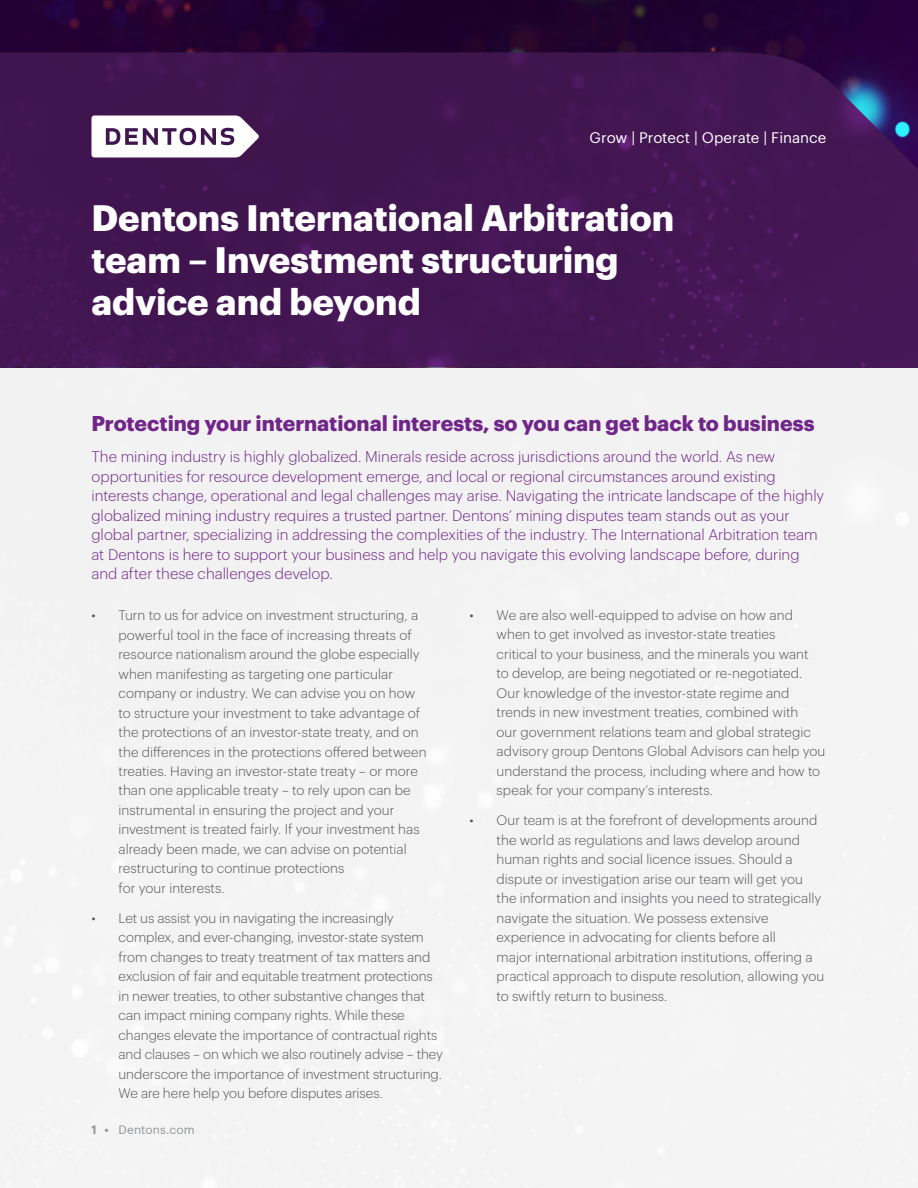
<style>
.page{position:relative;width:918px;height:1188px;background:#fff}
.page>*{position:absolute;margin:0;border:0;box-sizing:border-box;transform-origin:0 0}
.t1{font:700 36px/42px "Dentons Sans";letter-spacing:-.005em;color:#fff}
.t2{font:700 21px "Dentons Sans";color:#702688}
.t3{font:300 15px/19.5px "Dentons Sans";color:#702688}
.t4{font:15px "Dentons Sans";color:#fff}
.t5{font:300 13.5px/19.5px "Dentons Sans";color:#565659}
.t6{font:12px "Dentons Sans";letter-spacing:.015em;color:#939598}
.s1{font-weight:600}
</style>
<div class="page">
<img style="left:0;top:0;width:918px;height:52px">
<div style="left:0;top:52px;width:918px;height:315px;background:#421651"></div>
<svg style="left:91px;top:116px;width:168px;height:42px"></svg>
<p class="t4" style="left:590px;top:126px;width:238px">Grow | Protect | Operate | Finance</p>
<h1 class="t1" style="left:92px;top:194px;width:584px">Dentons International Arbitration team – Investment structuring advice and beyond</h1>
<h2 class="t2" style="left:92px;top:407px;width:725px">Protecting your international interests, so you can get back to business</h2>
<p class="t3" style="left:92px;top:446px;width:734px">The mining industry is highly globalized. Minerals reside across jurisdictions around the world. As new opportunities for resource development emerge, and local or regional circumstances around existing interests change, operational and legal challenges may arise. Navigating the intricate landscape of the highly globalized mining industry requires a trusted partner. Dentons’ mining disputes team stands out as your global partner, specializing in addressing the complexities of the industry. The International Arbitration team at Dentons is here to support your business and help you navigate this evolving landscape before, during and after these challenges develop.</p>
<p class="t5" style="left:118px;top:604px;width:310px;text-indent:-27px">• Turn to us for advice on investment structuring, a powerful tool in the face of increasing threats of resource nationalism around the globe especially when manifesting as targeting one particular company or industry. We can advise you on how to structure your investment to take advantage of the protections of an investor-state treaty, and on the differences in the protections offered between treaties. Having an investor-state treaty – or more than one applicable treaty – to rely upon can be instrumental in ensuring the project and your investment is treated fairly. If your investment has already been made, we can advise on potential restructuring to continue protections<br>for your interests.</p>
<p class="t5" style="left:118px;top:907px;width:326px;text-indent:-27px">• Let us assist you in navigating the increasingly complex, and ever-changing, investor-state system from changes to treaty treatment of tax matters and exclusion of fair and equitable treatment protections in newer treaties, to other substantive changes that can impact mining company rights. While these changes elevate the importance of contractual rights and clauses – on which we also routinely advise – they underscore the importance of investment structuring.<br>We are here help you before disputes arises.</p>
<p class="t5" style="left:496px;top:604px;width:330px;text-indent:-27px">• We are also well-equipped to advise on how and when to get involved as investor-state treaties<br>critical to your business, and the minerals you want<br>to develop, are being negotiated or re-negotiated.<br>Our knowledge of the investor-state regime and trends in new investment treaties, combined with<br>our government relations team and global strategic advisory group Dentons Global Advisors can help you understand the process, including where and how to speak for your company’s interests.</p>
<p class="t5" style="left:496px;top:810px;width:329px;text-indent:-27px">• Our team is at the forefront of developments around the world as regulations and laws develop around human rights and social licence issues. Should a dispute or investigation arise our team will get you the information and insights you need to strategically navigate the situation. We possess extensive experience in advocating for clients before all<br>major international arbitration institutions, offering a practical approach to dispute resolution, allowing you to swiftly return to business.</p>
<p class="t6" style="left:92px;top:1121px;width:105px"><span class="s1">1 •</span> Dentons.com</p>
</div>
